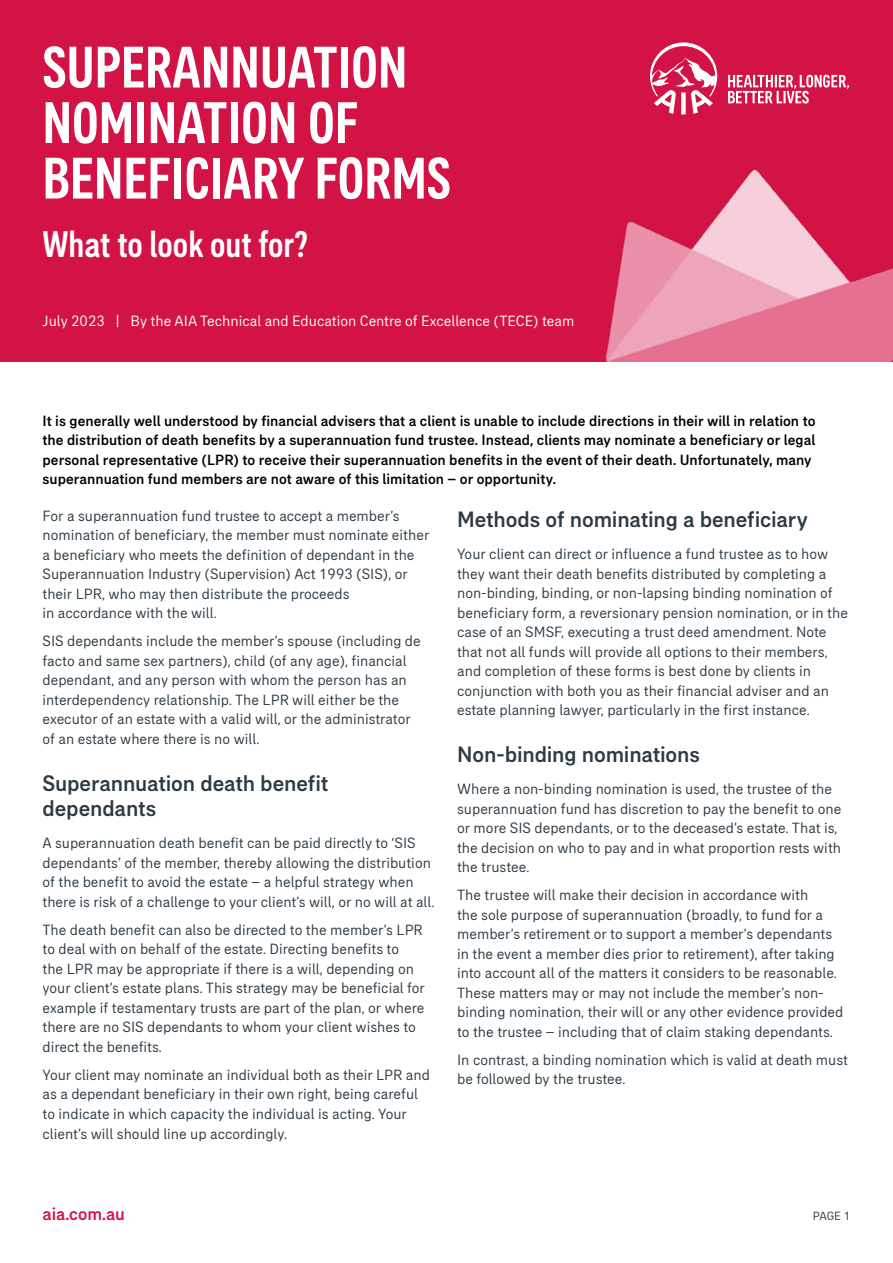
<style>
.page{position:relative;width:893px;height:1263px;background:#fff}
.page>*{position:absolute;margin:0;border:0;box-sizing:border-box;transform-origin:0 0}
.t1{font:500 condensed 60px/55.5px "AIA Everest";color:#fff}
.t2{font:500 condensed 37.5px "AIA Everest";color:#fff}
.t3{font:500 22.5px/25.5px "AIA Everest";letter-spacing:-.005em;color:#2c3a44}
.t4{font:500 18px "AIA Everest";color:#d31245}
.t5{font:15px/19.5px "AIA Everest";color:#2c3a44}
.t6{font:500 15px/19.5px "AIA Everest";color:#000}
.t7{font:15px "AIA Everest";color:#fff}
.t8{font:12px "AIA Everest";color:#2c3a44}
</style>
<div class="page">
<div style="left:0;top:0;width:893px;height:361px;background:#d31245"></div>
<img style="left:606px;top:170px;width:287px;height:191px">
<svg style="left:650px;top:42px;width:199px;height:72px"></svg>
<h1 class="t1" style="left:43px;top:39px;width:410px">SUPERANNUATION<br>NOMINATION OF<br>BENEFICIARY FORMS</h1>
<h2 class="t2" style="left:43px;top:223px;width:267px">What to look out for?</h2>
<p class="t7" style="left:43px;top:313px;width:533px">July 2023 | By the AIA Technical and Education Centre of Excellence (TECE) team</p>
<p class="t6" style="left:43px;top:411px;width:775px">It is generally well understood by financial advisers that a client is unable to include directions in their will in relation to the distribution of death benefits by a superannuation fund trustee. Instead, clients may nominate a beneficiary or legal personal representative (LPR) to receive their superannuation benefits in the event of their death. Unfortunately, many superannuation fund members are not aware of this limitation – or opportunity.</p>
<p class="t5" style="left:43px;top:506px;width:388px">For a superannuation fund trustee to accept a member’s nomination of beneficiary, the member must nominate either a beneficiary who meets the definition of dependant in the Superannuation Industry (Supervision) Act 1993 (SIS), or their LPR, who may then distribute the proceeds<br>in accordance with the will.</p>
<p class="t5" style="left:43px;top:631px;width:380px">SIS dependants include the member’s spouse (including de facto and same sex partners), child (of any age), financial dependant, and any person with whom the person has an interdependency relationship. The LPR will either be the executor of an estate with a valid will, or the administrator of an estate where there is no will.</p>
<h3 class="t3" style="left:43px;top:770px;width:287px">Superannuation death benefit dependants</h3>
<p class="t5" style="left:43px;top:833px;width:393px">A superannuation death benefit can be paid directly to ‘SIS dependants’ of the member, thereby allowing the distribution of the benefit to avoid the estate – a helpful strategy when there is risk of a challenge to your client’s will, or no will at all.</p>
<p class="t5" style="left:43px;top:920px;width:384px">The death benefit can also be directed to the member’s LPR to deal with on behalf of the estate. Directing benefits to<br>the LPR may be appropriate if there is a will, depending on your client’s estate plans. This strategy may be beneficial for example if testamentary trusts are part of the plan, or where there are no SIS dependants to whom your client wishes to direct the benefits.</p>
<p class="t5" style="left:43px;top:1065px;width:389px">Your client may nominate an individual both as their LPR and as a dependant beneficiary in their own right, being careful to indicate in which capacity the individual is acting. Your client’s will should line up accordingly.</p>
<h3 class="t3" style="left:457px;top:506px;width:352px">Methods of nominating a beneficiary</h3>
<p class="t5" style="left:457px;top:544px;width:392px">Your client can direct or influence a fund trustee as to how they want their death benefits distributed by completing a non-binding, binding, or non-lapsing binding nomination of beneficiary form, a reversionary pension nomination, or in the case of an SMSF, executing a trust deed amendment. Note that not all funds will provide all options to their members, and completion of these forms is best done by clients in conjunction with both you as their financial adviser and an estate planning lawyer, particularly in the first instance.</p>
<h3 class="t3" style="left:457px;top:741px;width:244px">Non-binding nominations</h3>
<p class="t5" style="left:457px;top:779px;width:386px">Where a non-binding nomination is used, the trustee of the superannuation fund has discretion to pay the benefit to one or more SIS dependants, or to the deceased’s estate. That is, the decision on who to pay and in what proportion rests with the trustee.</p>
<p class="t5" style="left:457px;top:885px;width:388px">The trustee will make their decision in accordance with<br>the sole purpose of superannuation (broadly, to fund for a member’s retirement or to support a member’s dependants in the event a member dies prior to retirement), after taking into account all of the matters it considers to be reasonable.<br>These matters may or may not include the member’s non&shy;binding nomination, their will or any other evidence provided to the trustee – including that of claim staking dependants.</p>
<p class="t5" style="left:457px;top:1050px;width:392px">In contrast, a binding nomination which is valid at death must be followed by the trustee.</p>
<p class="t4" style="left:43px;top:1204px;width:84px">aia.com.au</p>
<p class="t8" style="left:813px;top:1209px;width:39px">PAGE 1</p>
</div>
